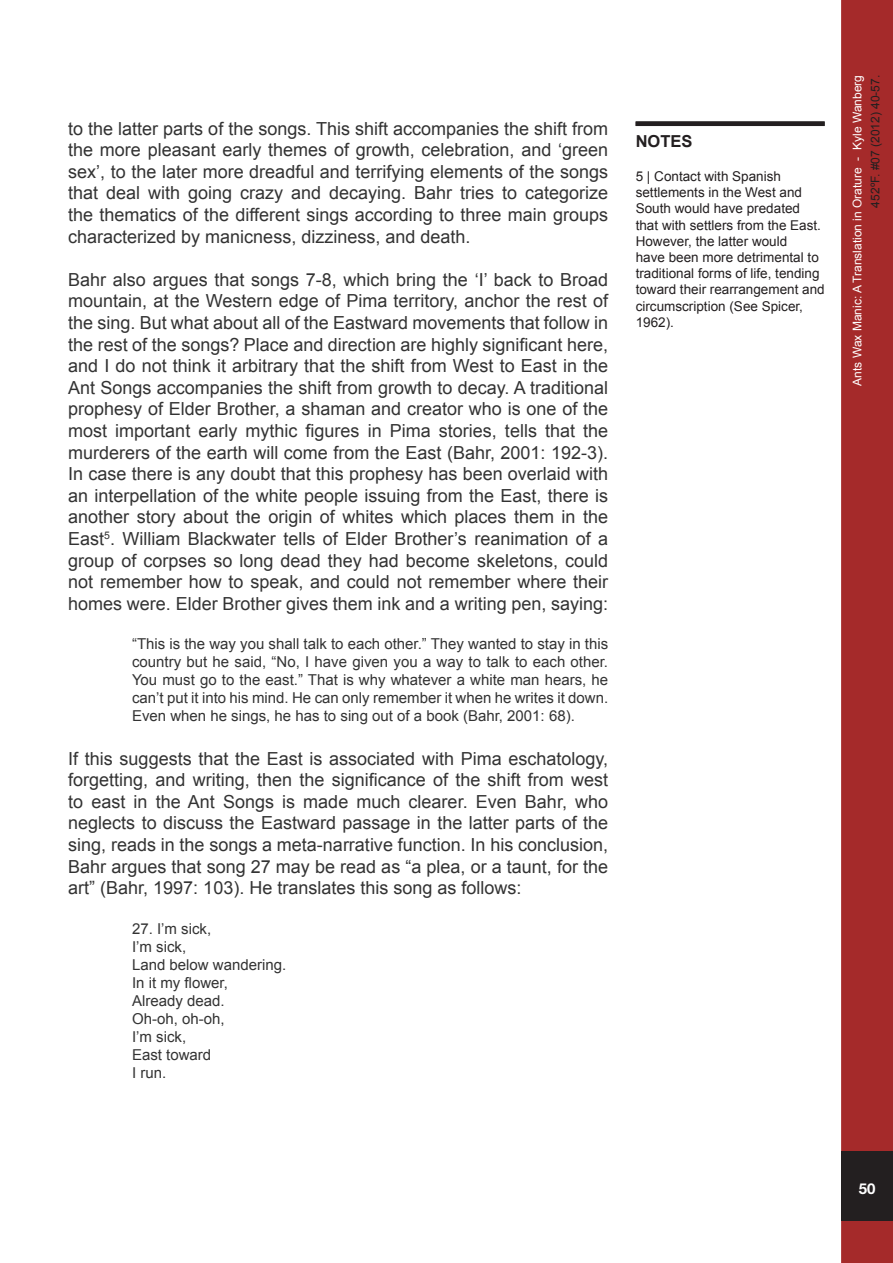
<style>
.page{position:relative;width:893px;height:1263px;background:#fff}
.page>*{position:absolute;margin:0;border:0;box-sizing:border-box;transform-origin:0 0}
.t1{font:18px/21.6px "Arial";color:#333;text-align:justify}
.Estilo_de_párrafo_1{font:700 16.5px "Arial";color:#231f20}
.t2{font:15px/18px "Arial";color:#333;text-align:justify}
.t3{font:700 15px "Helvetica Neue";color:#fff}
.Estilo_de_párrafo_1-2{font:13.5px/16.2px "Arial";color:#231f20}
.t4{font:12px "Arial";color:#fff}
.t5{font:12px "Arial";color:#231f20}
</style>
<div class="page">
<div style="left:843px;top:2px;width:48px;height:1259px;background:#a52a2a"></div>
<div style="left:841px;top:0;width:52px;height:1263px;border:3px solid #a52a2a"></div>
<div style="left:841px;top:1151px;width:52px;height:70px;background:#231f20"></div>
<div style="left:636px;top:121px;width:189px;height:5px;background:#231f20"></div>
<p class="t1" style="left:68px;top:118px;width:541px">to the latter parts of the songs. This shift accompanies the shift from the more pleasant early themes of growth, celebration, and ‘green sex’, to the later more dreadful and terrifying elements of the songs that deal with going crazy and decaying. Bahr tries to categorize the thematics of the different sings according to three main groups characterized by manicness, dizziness, and death.</p>
<p class="t1" style="left:68px;top:269px;width:541px">Bahr also argues that songs 7-8, which bring the ‘I’ back to Broad mountain, at the Western edge of Pima territory, anchor the rest of the sing. But what about all of the Eastward movements that follow in the rest of the songs? Place and direction are highly significant here, and I do not think it arbitrary that the shift from West to East in the Ant Songs accompanies the shift from growth to decay. A traditional prophesy of Elder Brother, a shaman and creator who is one of the most important early mythic figures in Pima stories, tells that the murderers of the earth will come from the East (Bahr, 2001: 192-3).<br>In case there is any doubt that this prophesy has been overlaid with an interpellation of the white people issuing from the East, there is another story about the origin of whites which places them in the East<sup>5</sup>. William Blackwater tells of Elder Brother’s reanimation of a group of corpses so long dead they had become skeletons, could not remember how to speak, and could not remember where their homes were. Elder Brother gives them ink and a writing pen, saying:</p>
<p class="t2" style="left:132px;top:635px;width:478px">“This is the way you shall talk to each other.” They wanted to stay in this country but he said, “No, I have given you a way to talk to each other.<br>You must go to the east.” That is why whatever a white man hears, he can’t put it into his mind. He can only remember it when he writes it down.<br>Even when he sings, he has to sing out of a book (Bahr, 2001: 68).</p>
<p class="t1" style="left:68px;top:748px;width:541px">If this suggests that the East is associated with Pima eschatology, forgetting, and writing, then the significance of the shift from west to east in the Ant Songs is made much clearer. Even Bahr, who neglects to discuss the Eastward passage in the latter parts of the sing, reads in the songs a meta-narrative function. In his conclusion, Bahr argues that song 27 may be read as “a plea, or a taunt, for the art” (Bahr, 1997: 103). He translates this song as follows:</p>
<p class="t2" style="left:132px;top:920px;width:81px">27. I’m sick,</p>
<p class="t2" style="left:132px;top:938px;width:56px">I’m sick,</p>
<p class="t2" style="left:132px;top:956px;width:156px">Land below wandering.</p>
<p class="t2" style="left:132px;top:974px;width:97px">In it my flower,</p>
<p class="t2" style="left:132px;top:992px;width:94px">Already dead.</p>
<p class="t2" style="left:132px;top:1010px;width:94px">Oh-oh, oh-oh,</p>
<p class="t2" style="left:132px;top:1028px;width:56px">I’m sick,</p>
<p class="t2" style="left:132px;top:1046px;width:81px">East toward</p>
<p class="t2" style="left:132px;top:1064px;width:36px">I run.</p>
<p class="Estilo_de_párrafo_1" style="left:636px;top:130px;width:58px">NOTES</p>
<p class="Estilo_de_párrafo_1-2" style="left:636px;top:168px;width:190px">5 | Contact with Spanish settlements in the West and<br>South would have predated that with settlers from the East.<br>However, the latter would<br>have been more detrimental to traditional forms of life, tending toward their rearrangement and circumscription (See Spicer,<br>1962).</p>
<p class="t4" style="left:850px;top:386px;width:312px;rotate:-90deg">Ants Wax Manic: A Translation in Orature - Kyle Wanberg</p>
<p class="t5" style="left:868px;top:207px;width:134px;rotate:-90deg">452ºF. #07 (2012) 40-57.</p>
<p class="t3" style="left:859px;top:1179px;width:18px">50</p>
</div>
